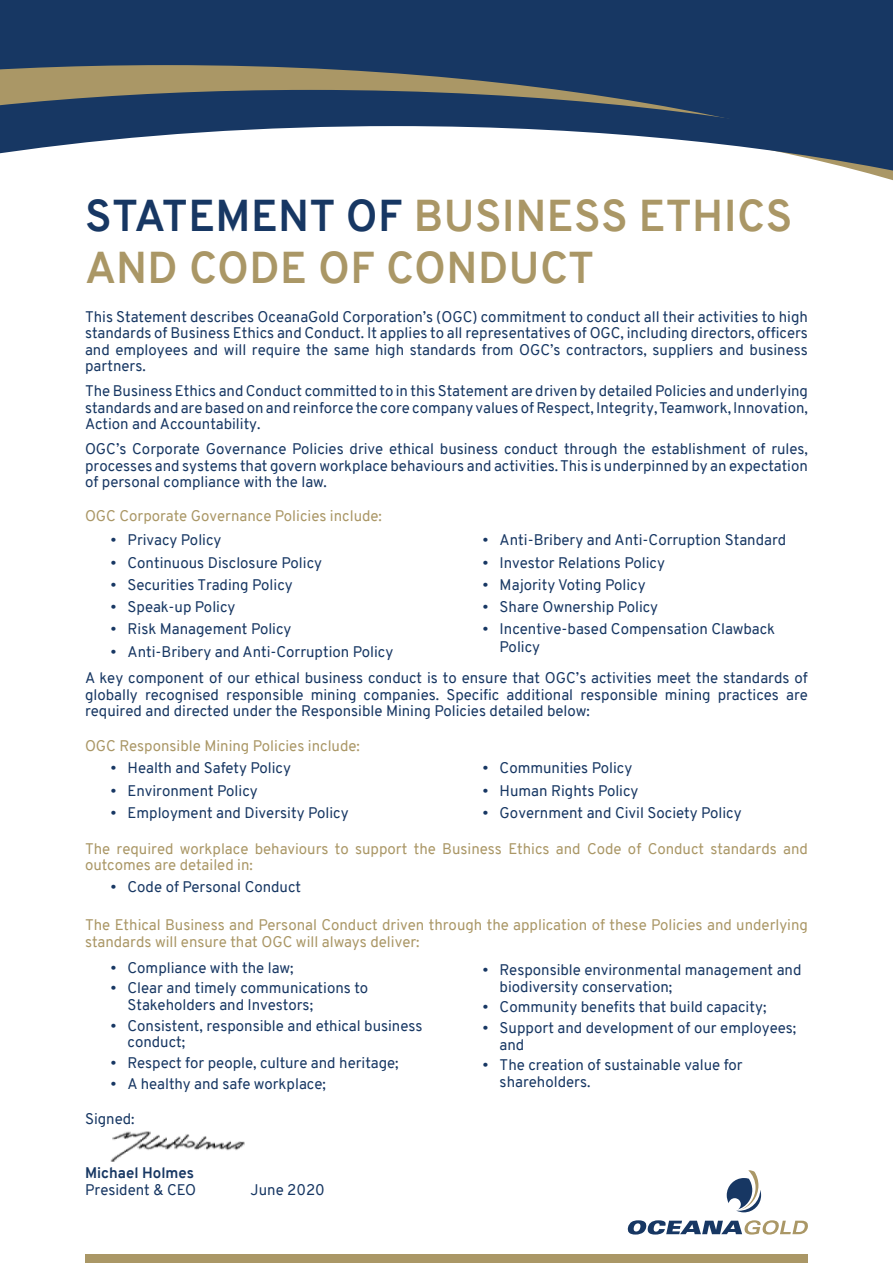
<style>
.page{position:relative;width:893px;height:1263px;background:#fff}
.page>*{position:absolute;margin:0;border:0;box-sizing:border-box;transform-origin:0 0}
.t1{font:700 43.5px/52.2px "Overpass";letter-spacing:.01em;color:#aa9766}
.Intro_para{font:15px/16.5px "Overpass";color:#173763}
.Intro_para-2{font:15px/16.5px "Overpass";color:#aa9766}
.Intro_para-3{font:700 15px/16.5px "Overpass";color:#173763}
.s1{color:#173763}
.s2{font-weight:400}
</style>
<div class="page">
<div style="left:0;top:0;width:893px;height:65px;background:#173763"></div>
<svg style="left:727px;top:1170px;width:34px;height:42px"></svg>
<svg style="left:628px;top:1220px;width:180px;height:14px"></svg>
<svg style="left:0;top:65px;width:893px;height:25px;background:#5b6464"></svg>
<svg style="left:0;top:90px;width:893px;height:91px"></svg>
<div style="left:85px;top:1254px;width:723px;height:9px;background:#aa9766"></div>
<img style="left:110px;top:1131px;width:135px;height:31px">
<p class="t1" style="left:85px;top:190px;width:708px"><span class="s1">STATEMENT OF</span> BUSINESS ETHICS<br>AND CODE OF CONDUCT</p>
<p class="Intro_para" style="left:85px;top:308px;width:724px;text-align:justify">This Statement describes OceanaGold Corporation’s (OGC) commitment to conduct all their activities to high standards of Business Ethics and Conduct. It applies to all representatives of OGC, including directors, officers and employees and will require the same high standards from OGC’s contractors, suppliers and business partners.</p>
<p class="Intro_para" style="left:85px;top:383px;width:724px;text-align:justify">The Business Ethics and Conduct committed to in this Statement are driven by detailed Policies and underlying standards and are based on and reinforce the core company values of Respect, Integrity, Teamwork, Innovation, Action and Accountability.</p>
<p class="Intro_para" style="left:85px;top:441px;width:724px;text-align:justify">OGC’s Corporate Governance Policies drive ethical business conduct through the establishment of rules, processes and systems that govern workplace behaviours and activities. This is underpinned by an expectation of personal compliance with the law.</p>
<p class="Intro_para-2" style="left:85px;top:507px;width:298px">OGC Corporate Governance Policies include:</p>
<p class="Intro_para" style="left:111px;top:532px;width:112px">• Privacy Policy</p>
<p class="Intro_para" style="left:111px;top:554px;width:213px">• Continuous Disclosure Policy</p>
<p class="Intro_para" style="left:111px;top:576px;width:184px">• Securities Trading Policy</p>
<p class="Intro_para" style="left:111px;top:599px;width:126px">• Speak-up Policy</p>
<p class="Intro_para" style="left:111px;top:621px;width:182px">• Risk Management Policy</p>
<p class="Intro_para" style="left:111px;top:643px;width:284px">• Anti-Bribery and Anti-Corruption Policy</p>
<p class="Intro_para" style="left:483px;top:532px;width:305px">• Anti-Bribery and Anti-Corruption Standard</p>
<p class="Intro_para" style="left:483px;top:554px;width:184px">• Investor Relations Policy</p>
<p class="Intro_para" style="left:483px;top:576px;width:165px">• Majority Voting Policy</p>
<p class="Intro_para" style="left:483px;top:599px;width:177px">• Share Ownership Policy</p>
<p class="Intro_para" style="left:500px;top:620px;width:277px;line-height:18px;text-indent:-17px">• Incentive-based Compensation Clawback<br>Policy</p>
<p class="Intro_para" style="left:85px;top:670px;width:724px;text-align:justify">A key component of our ethical business conduct is to ensure that OGC’s activities meet the standards of globally recognised responsible mining companies. Specific additional responsible mining practices are required and directed under the Responsible Mining Policies detailed below:</p>
<p class="Intro_para-2" style="left:85px;top:738px;width:276px">OGC Responsible Mining Policies include:</p>
<p class="Intro_para" style="left:111px;top:760px;width:182px">• Health and Safety Policy</p>
<p class="Intro_para" style="left:111px;top:782px;width:149px">• Environment Policy</p>
<p class="Intro_para" style="left:111px;top:804px;width:240px">• Employment and Diversity Policy</p>
<p class="Intro_para" style="left:483px;top:760px;width:151px">• Communities Policy</p>
<p class="Intro_para" style="left:483px;top:782px;width:157px">• Human Rights Policy</p>
<p class="Intro_para" style="left:483px;top:804px;width:261px">• Government and Civil Society Policy</p>
<p class="Intro_para-2" style="left:85px;top:840px;width:724px">The required workplace behaviours to support the Business Ethics and Code of Conduct standards and outcomes are detailed in:</p>
<p class="Intro_para" style="left:111px;top:879px;width:192px">• Code of Personal Conduct</p>
<p class="Intro_para-2" style="left:85px;top:917px;width:724px">The Ethical Business and Personal Conduct driven through the application of these Policies and underlying standards will ensure that OGC will always deliver:</p>
<p class="Intro_para" style="left:111px;top:959px;width:184px">• Compliance with the law;</p>
<p class="Intro_para" style="left:128px;top:980px;width:242px;text-indent:-17px">• Clear and timely communications to<br>Stakeholders and Investors;</p>
<p class="Intro_para" style="left:128px;top:1017px;width:296px;text-indent:-17px">• Consistent, responsible and ethical business conduct;</p>
<p class="Intro_para" style="left:111px;top:1054px;width:289px">• Respect for people, culture and heritage;</p>
<p class="Intro_para" style="left:111px;top:1075px;width:217px">• A healthy and safe workplace;</p>
<p class="Intro_para" style="left:500px;top:962px;width:303px;text-indent:-17px">• Responsible environmental management and biodiversity conservation;</p>
<p class="Intro_para" style="left:483px;top:999px;width:285px">• Community benefits that build capacity;</p>
<p class="Intro_para" style="left:500px;top:1020px;width:298px;text-indent:-17px">• Support and development of our employees; and</p>
<p class="Intro_para" style="left:500px;top:1057px;width:245px;text-indent:-17px">• The creation of sustainable value for shareholders.</p>
<p class="Intro_para" style="left:85px;top:1110px;width:51px">Signed:</p>
<p class="Intro_para-3" style="left:85px;top:1165px;width:113px">Michael Holmes<br><span class="s2">President &amp; CEO</span></p>
<p class="Intro_para" style="left:251px;top:1181px;width:76px">June 2020</p>
</div>
